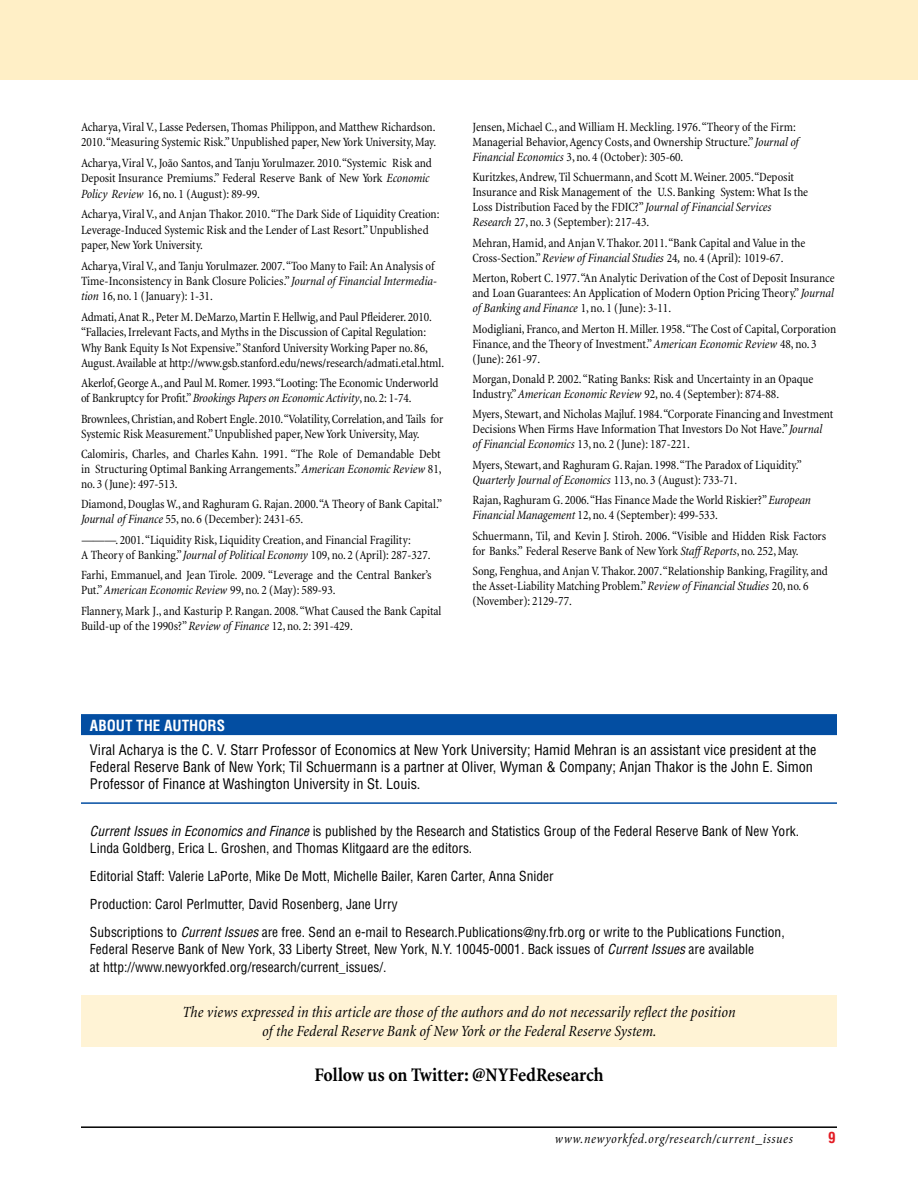
<style>
.page{position:relative;width:918px;height:1188px;background:#fff}
.page>*{position:absolute;margin:0;border:0;box-sizing:border-box;transform-origin:0 0}
.t1{font:700 condensed 19.5px "Minion";letter-spacing:-.005em;color:#000}
.t2{font:italic condensed 15.75px/18.9px "Minion";letter-spacing:.005em;color:#000;text-align:center}
.t3{font:700 condensed 15px "Helvetica";color:#fff}
.t4{font:700 condensed 15px "Helvetica";color:#e31b23}
.t5{font:condensed 14.25px/17.2px "Helvetica";color:#000}
.t6{font:condensed 13.5px/17.2px "Helvetica";color:#000}
.t7{font:italic condensed 13.5px "Minion";letter-spacing:.045em;color:#000}
.t8{font:condensed 12.75px/15px "Minion";letter-spacing:-.005em;color:#000}
.s1{font-style:italic}
.s2{font-style:italic;font-stretch:normal}
</style>
<div class="page">
<div style="left:0;top:0;width:918px;height:80px;background:#ffefc6"></div>
<hr style="left:81px;top:1126px;width:756px;height:2px;background:#000">
<div style="left:81px;top:714px;width:756px;height:21px;background:#034ea2"></div>
<hr style="left:81px;top:802px;width:756px;height:2px;background:#034ea2">
<div style="left:81px;top:995px;width:756px;height:52px;background:#fff3d5"></div>
<p class="t8" style="left:81px;top:120px;width:357px">Acharya, Viral V., Lasse Pedersen, Thomas Philippon, and Matthew Richardson.<br>2010. “Measuring Systemic Risk.” Unpublished paper, New York University, May.</p>
<p class="t8" style="left:81px;top:156px;width:352px">Acharya, Viral V., João Santos, and Tanju Yorulmazer. 2010. “Systemic Risk and<br>Deposit Insurance Premiums.” Federal Reserve Bank of New York <span class="s1">Economic<br>Policy Review</span> 16, no. 1 (August): 89-99.</p>
<p class="t8" style="left:81px;top:207px;width:360px">Acharya, Viral V., and Anjan Thakor. 2010. “The Dark Side of Liquidity Creation:<br>Leverage-Induced Systemic Risk and the Lender of Last Resort.” Unpublished paper, New York University.</p>
<p class="t8" style="left:81px;top:258px;width:357px">Acharya, Viral V., and Tanju Yorulmazer. 2007. “Too Many to Fail: An Analysis of<br>Time-Inconsistency in Bank Closure Policies.” <span class="s1">Journal of Financial Intermedia&shy;tion</span> 16, no. 1 (January): 1-31.</p>
<p class="t8" style="left:81px;top:310px;width:365px">Admati, Anat R., Peter M. DeMarzo, Martin F. Hellwig, and Paul Pfleiderer. 2010. “Fallacies, Irrelevant Facts, and Myths in the Discussion of Capital Regulation:<br>Why Bank Equity Is Not Expensive.” Stanford University Working Paper no. 86, August. Available at http://www.gsb.stanford.edu/news/research/admati.etal.html.</p>
<p class="t8" style="left:81px;top:376px;width:359px">Akerlof, George A., and Paul M. Romer. 1993. “Looting: The Economic Underworld of Bankruptcy for Profit.” <span class="s1">Brookings Papers on Economic Activity</span>, no. 2: 1-74.</p>
<p class="t8" style="left:81px;top:411px;width:364px">Brownlees, Christian, and Robert Engle. 2010. “Volatility, Correlation, and Tails for<br>Systemic Risk Measurement.” Unpublished paper, New York University, May.</p>
<p class="t8" style="left:81px;top:447px;width:362px;text-align:justify">Calomiris, Charles, and Charles Kahn. 1991. “The Role of Demandable Debt in Structuring Optimal Banking Arrangements.” <span class="s1">American Economic Review</span> 81, no. 3 (June): 497-513.</p>
<p class="t8" style="left:81px;top:497px;width:363px">Diamond, Douglas W., and Raghuram G. Rajan. 2000. “A Theory of Bank Capital.”<br><span class="s1">Journal of Finance</span> 55, no. 6 (December): 2431-65.</p>
<p class="t8" style="left:81px;top:533px;width:351px">———. 2001. “Liquidity Risk, Liquidity Creation, and Financial Fragility:<br>A Theory of Banking.” <span class="s1">Journal of Political Economy</span> 109, no. 2 (April): 287-327.</p>
<p class="t8" style="left:81px;top:568px;width:352px">Farhi, Emmanuel, and Jean Tirole. 2009. “Leverage and the Central Banker’s<br>Put.” <span class="s1">American Economic Review</span> 99, no. 2 (May): 589-93.</p>
<p class="t8" style="left:81px;top:603px;width:362px">Flannery, Mark J., and Kasturip P. Rangan. 2008. “What Caused the Bank Capital<br>Build-up of the 1990s?” <span class="s1">Review of Finance</span> 12, no. 2: 391-429.</p>
<p class="t8" style="left:473px;top:120px;width:328px">Jensen, Michael C., and William H. Meckling. 1976. “Theory of the Firm:<br>Managerial Behavior, Agency Costs, and Ownership Structure.” <span class="s1">Journal of<br>Financial Economics</span> 3, no. 4 (October): 305-60.</p>
<p class="t8" style="left:473px;top:170px;width:337px">Kuritzkes, Andrew, Til Schuermann, and Scott M. Weiner. 2005. “Deposit Insurance and Risk Management of the U.S. Banking System: What Is the Loss Distribution Faced by the FDIC?” <span class="s1">Journal of Financial Services Research</span> 27, no. 3 (September): 217-43.</p>
<p class="t8" style="left:473px;top:236px;width:334px">Mehran, Hamid, and Anjan V. Thakor. 2011. “Bank Capital and Value in the<br>Cross-Section.” <span class="s1">Review of Financial Studies</span> 24<span class="s2">,</span> no. 4 (April): 1019-67.</p>
<p class="t8" style="left:473px;top:271px;width:364px;text-align:justify">Merton, Robert C. 1977. “An Analytic Derivation of the Cost of Deposit Insurance and Loan Guarantees: An Application of Modern Option Pricing Theory.” <span class="s1">Journal of Banking and Finance</span> 1, no. 1 (June): 3-11.</p>
<p class="t8" style="left:473px;top:321px;width:365px">Modigliani, Franco, and Merton H. Miller. 1958. “The Cost of Capital, Corporation<br>Finance, and the Theory of Investment.” <span class="s1">American Economic Review</span> 48, no. 3 (June): 261-97.</p>
<p class="t8" style="left:473px;top:372px;width:342px">Morgan, Donald P. 2002. “Rating Banks: Risk and Uncertainty in an Opaque<br>Industry.” <span class="s1">American Economic Review</span> 92, no. 4 (September): 874-88.</p>
<p class="t8" style="left:473px;top:407px;width:362px">Myers, Stewart, and Nicholas Majluf. 1984. “Corporate Financing and Investment<br>Decisions When Firms Have Information That Investors Do Not Have.” <span class="s1">Journal of Financial Economics</span> 13, no. 2 (June): 187-221.</p>
<p class="t8" style="left:473px;top:458px;width:331px">Myers, Stewart, and Raghuram G. Rajan. 1998. “The Paradox of Liquidity.”<br><span class="s1">Quarterly Journal of Economics</span> 113, no. 3 (August): 733-71.</p>
<p class="t8" style="left:473px;top:493px;width:340px">Rajan, Raghuram G. 2006. “Has Finance Made the World Riskier?” <span class="s1">European<br>Financial Management</span> 12, no. 4 (September): 499-533.</p>
<p class="t8" style="left:473px;top:528px;width:355px">Schuermann, Til, and Kevin J. Stiroh. 2006. “Visible and Hidden Risk Factors for Banks.” Federal Reserve Bank of New York <span class="s1">Staff Reports</span>, no. 252, May.</p>
<p class="t8" style="left:473px;top:564px;width:357px">Song, Fenghua, and Anjan V. Thakor. 2007. “Relationship Banking, Fragility, and the Asset-Liability Matching Problem.” <span class="s1">Review of Financial Studies</span> 20, no. 6 (November): 2129-77.</p>
<p class="t3" style="left:90px;top:716px;width:26px">ABOUT</p>
<p class="t3" style="left:136px;top:716px;width:72px">THE AUTHORS</p>
<p class="t5" style="left:90px;top:741px;width:728px">Viral Acharya is the C. V. Starr Professor of Economics at New York University; Hamid Mehran is an assistant vice president at the<br>Federal Reserve Bank of New York; Til Schuermann is a partner at Oliver, Wyman &amp; Company; Anjan Thakor is the John E. Simon<br>Professor of Finance at Washington University in St. Louis.</p>
<p class="t6" style="left:90px;top:822px;width:711px"><span class="s1">Current Issues in Economics and Finance</span> is published by the Research and Statistics Group of the Federal Reserve Bank of New York.<br>Linda Goldberg, Erica L. Groshen, and Thomas Klitgaard are the editors.</p>
<p class="t6" style="left:90px;top:862px;width:696px;line-height:28px">Editorial Staff: Valerie LaPorte, Mike De Mott, Michelle Bailer, Karen Carter, Anna Snider<br>Production: Carol Perlmutter, David Rosenberg, Jane Urry<br>Subscriptions to <span class="s1">Current Issues</span> are free. Send an e-mail to Research.Publications@ny.frb.org or write to the Publications Function,</p>
<p class="t6" style="left:90px;top:941px;width:666px">Federal Reserve Bank of New York, 33 Liberty Street, New York, N.Y. 10045-0001. Back issues of <span class="s1">Current Issues</span> are available at http://www.newyorkfed.org/research/current_issues/.</p>
<p class="t2" style="left:182px;top:1003px;width:555px">The views expressed in this article are those of the authors and do not necessarily reflect the position of the Federal Reserve Bank of New York or the Federal Reserve System.</p>
<h1 class="t1" style="left:314px;top:1064px;width:291px">Follow us on Twitter: @NYFedResearch</h1>
<p class="t7" style="left:555px;top:1131px;width:239px">www.newyorkfed.org/research/current_issues</p>
<p class="t4" style="left:828px;top:1128px;width:9px">9</p>
</div>
